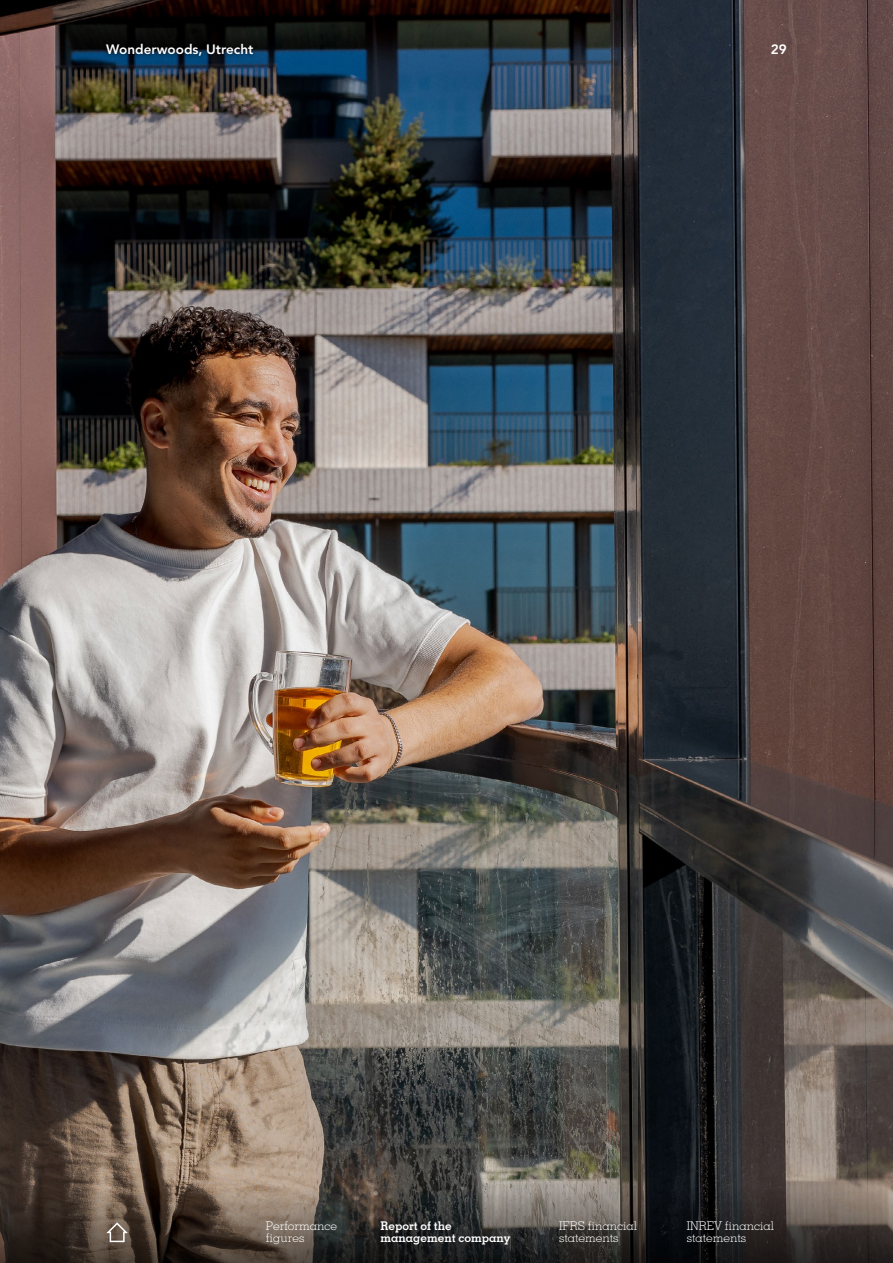
<style>
.page{position:relative;width:893px;height:1263px;background:#fff}
.page>*{position:absolute;margin:0;border:0;box-sizing:border-box;transform-origin:0 0}
.t1{font:800 13.5px "Avenir LT Std";color:#fff}
.t2{font:300 12px/12px "Memphis LT Std";color:#fff}
.t3{font:700 12px/12px "Memphis LT Std";color:#fff}
</style>
<div class="page">
<img style="left:0;top:0;width:893px;height:1188px">
<svg style="left:0;top:1188px;width:893px;height:75px;background:#423b36"></svg>
<div style="left:102px;top:39px;width:155px;height:21px;background:#000;opacity:.75"></div>
<svg style="left:106px;top:1222px;width:22px;height:20px"></svg>
<p class="t1" style="left:106px;top:41px;width:149px">Wonderwoods, Utrecht</p>
<p class="t1" style="left:771px;top:41px;width:17px">29</p>
<p class="t2" style="left:266px;top:1219px;width:73px">Performance figures</p>
<p class="t2" style="left:559px;top:1219px;width:80px">IFRS financial statements</p>
<p class="t2" style="left:687px;top:1219px;width:89px">INREV financial statements</p>
<p class="t3" style="left:380px;top:1219px;width:132px">Report of the management company</p>
</div>
